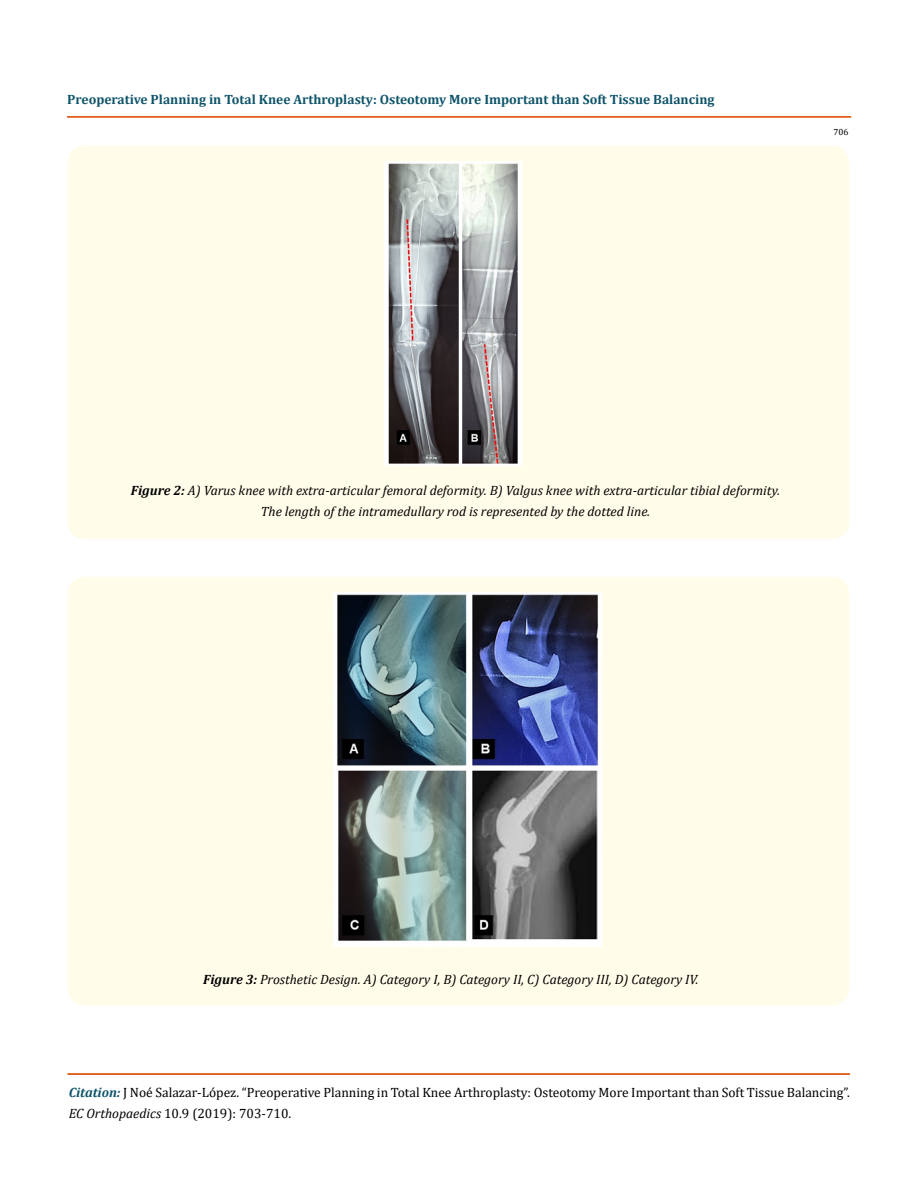
<style>
.page{position:relative;width:917px;height:1190px;background:#fff}
.page>*{position:absolute;margin:0;border:0;box-sizing:border-box;transform-origin:0 0}
.t1{font:italic 13.5px/21px "Cambria";color:#000;text-align:center}
.t2{font:13.5px/21px "Cambria";color:#000}
.t3{font:700 13.5px "Cambria";color:#0e546a}
.t4{font:9px "Cambria";color:#000}
.s1{font-weight:700}
.s2{font-weight:700;font-style:italic;color:#0e546a}
.s3{font-style:italic}
</style>
<div class="page">
<hr style="left:68px;top:117px;width:782px;height:1px;background:#e05d1a">
<div style="left:67px;top:116px;width:783px;height:1px;border:1px solid #e05d1a"></div>
<hr style="left:68px;top:1074px;width:781px;height:1px;background:#e05d1a">
<div style="left:68px;top:1073px;width:781px;height:1px;border:1px solid #e05d1a"></div>
<div style="left:68px;top:146px;width:781px;height:393px;background:#fffde9;border-radius:18px"></div>
<img style="left:384px;top:161px;width:137px;height:305px">
<div style="left:68px;top:576px;width:781px;height:429px;background:#fffde9;border-radius:18px"></div>
<img style="left:333px;top:592px;width:268px;height:354px">
<p class="t3" style="left:67px;top:90px;width:648px">Preoperative Planning in Total Knee Arthroplasty: Osteotomy More Important than Soft Tissue Balancing</p>
<p class="t4" style="left:833px;top:127px;width:16px">706</p>
<p class="t1" style="left:131px;top:479px;width:650px"><span class="s1">Figure 2:</span> A) Varus knee with extra-articular femoral deformity. B) Valgus knee with extra-articular tibial deformity.<br>The length of the intramedullary rod is represented by the dotted line.</p>
<p class="t1" style="left:203px;top:968px;width:497px"><span class="s1">Figure 3:</span> Prosthetic Design. A) Category I, B) Category II, C) Category III, D) Category IV.</p>
<p class="t2" style="left:69px;top:1081px;width:782px"><span class="s2">Citation:</span> J Noé Salazar-López. “Preoperative Planning in Total Knee Arthroplasty: Osteotomy More Important than Soft Tissue Balancing”.<br><span class="s3">EC Orthopaedics</span> 10.9 (2019): 703-710.</p>
</div>
